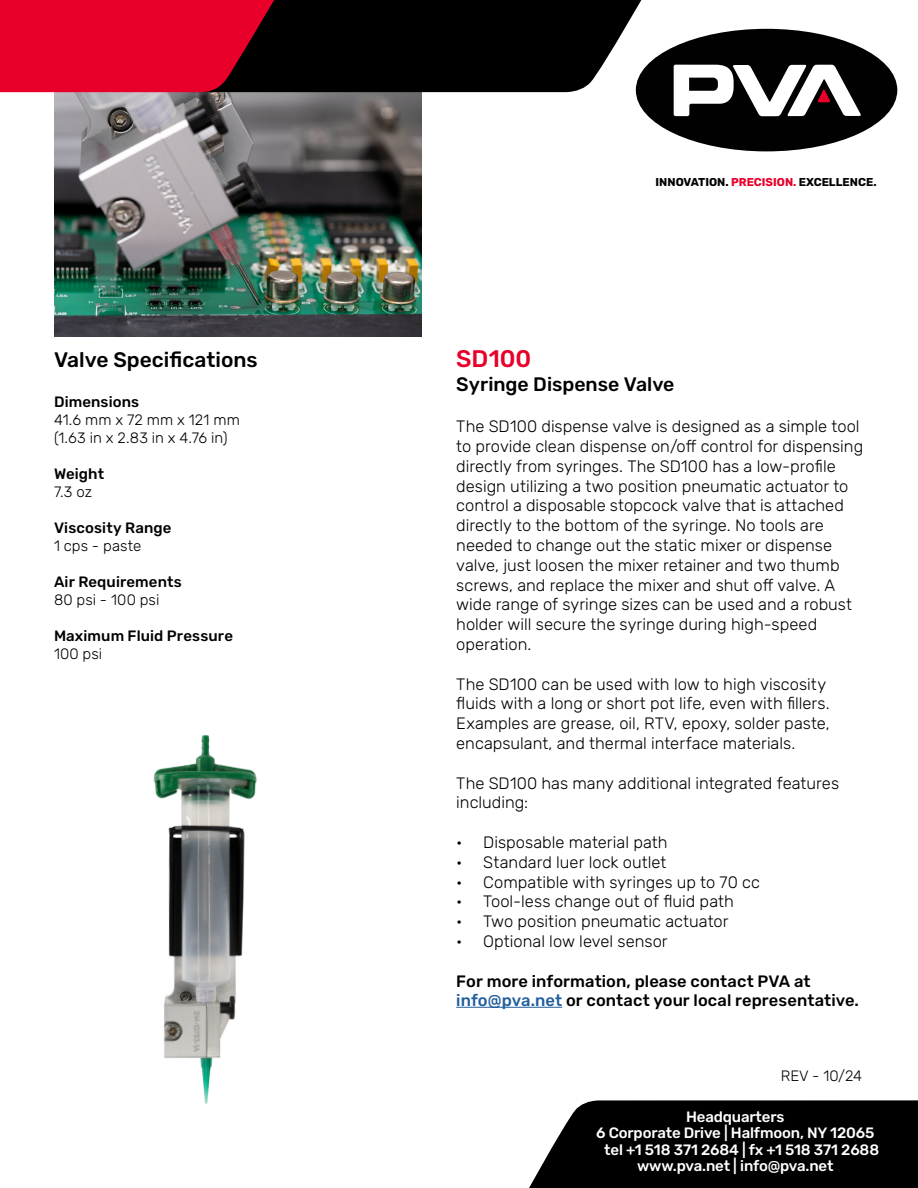
<style>
.page{position:relative;width:918px;height:1188px;background:#fff}
.page>*{position:absolute;margin:0;border:0;box-sizing:border-box;transform-origin:0 0}
.t1{font:500 24px "Rubik";letter-spacing:-.005em;color:#e8002a}
.t2{font:500 21px "Rubik";color:#000}
.t3{font:500 19.5px "Rubik";color:#000}
.t4{font:300 16.5px/19.8px "Rubik";color:#000}
.t5{font:500 16.5px/19.8px "Rubik";letter-spacing:.005em;color:#000}
.t6{font:500 15px/16.5px "Rubik";letter-spacing:-.01em;color:#fff;text-align:center}
.t7{font:300 15px/18px "Rubik";letter-spacing:.005em;color:#000}
.t8{font:500 15px "Rubik";letter-spacing:.005em;color:#000}
.t9{font:12px/13.5px "Arial";color:#fff}
.t10{font:700 11.4px "Rubik";color:#010101}
.s1{color:#e8002a}
.s2{color:#215e9e}
</style>
<div class="page">
<hr style="left:456px;top:1007px;width:106px;height:1px;background:#215e9e">
<img style="left:54px;top:93px;width:367px;height:244px">
<svg style="left:529px;top:1100px;width:389px;height:88px;background:#121212"></svg>
<div style="left:637px;top:30px;width:259px;height:120px;background:#010101;border-radius:50%"></div>
<svg style="left:674px;top:65px;width:187px;height:51px"></svg>
<svg style="left:0;top:0;width:656px;height:93px;background:#66101f"></svg>
<img style="left:153px;top:735px;width:104px;height:369px">
<p class="t2" style="left:54px;top:348px;width:205px">Valve Specifications</p>
<p class="t8" style="left:54px;top:393px;width:87px">Dimensions</p>
<p class="t7" style="left:54px;top:411px;width:187px">41.6 mm x 72 mm x 121 mm (1.63 in x 2.83 in x 4.76 in)</p>
<p class="t8" style="left:54px;top:465px;width:52px">Weight</p>
<p class="t7" style="left:54px;top:483px;width:40px">7.3 oz</p>
<p class="t8" style="left:54px;top:519px;width:119px">Viscosity Range</p>
<p class="t7" style="left:54px;top:537px;width:89px">1 cps - paste</p>
<p class="t8" style="left:54px;top:573px;width:129px">Air Requirements</p>
<p class="t7" style="left:54px;top:591px;width:107px">80 psi - 100 psi</p>
<p class="t8" style="left:54px;top:627px;width:181px">Maximum Fluid Pressure</p>
<p class="t7" style="left:54px;top:645px;width:50px">100 psi</p>
<p class="t10" style="left:656px;top:176px;width:223px">INNOVATION. <span class="s1">PRECISION.</span> EXCELLENCE.</p>
<h1 class="t1" style="left:456px;top:346px;width:76px">SD100</h1>
<p class="t3" style="left:456px;top:373px;width:220px">Syringe Dispense Valve</p>
<p class="t4" style="left:456px;top:417px;width:408px">The SD100 dispense valve is designed as a simple tool to provide clean dispense on/off control for dispensing directly from syringes. The SD100 has a low-profile design utilizing a two position pneumatic actuator to control a disposable stopcock valve that is attached directly to the bottom of the syringe. No tools are needed to change out the static mixer or dispense valve, just loosen the mixer retainer and two thumb screws, and replace the mixer and shut off valve. A wide range of syringe sizes can be used and a robust holder will secure the syringe during high-speed operation.</p>
<p class="t4" style="left:456px;top:674px;width:375px">The SD100 can be used with low to high viscosity fluids with a long or short pot life, even with fillers.<br>Examples are grease, oil, RTV, epoxy, solder paste, encapsulant, and thermal interface materials.</p>
<p class="t4" style="left:456px;top:773px;width:384px">The SD100 has many additional integrated features including:</p>
<p class="t4" style="left:456px;top:833px;width:213px">• Disposable material path</p>
<p class="t4" style="left:456px;top:853px;width:212px">• Standard luer lock outlet</p>
<p class="t4" style="left:456px;top:872px;width:305px">• Compatible with syringes up to 70 cc</p>
<p class="t4" style="left:456px;top:892px;width:279px">• Tool-less change out of fluid path</p>
<p class="t4" style="left:456px;top:912px;width:274px">• Two position pneumatic actuator</p>
<p class="t4" style="left:456px;top:932px;width:213px">• Optional low level sensor</p>
<p class="t5" style="left:456px;top:971px;width:404px">For more information, please contact PVA at <span class="s2">info@pva.net</span> or contact your local representative.</p>
<p class="t7" style="left:781px;top:1067px;width:83px">REV - 10/24</p>
<p class="t6" style="left:596px;top:1109px;width:285px">Headquarters<br>6 Corporate Drive | Halfmoon, NY 12065 tel +1 518 371 2684 | fx +1 518 371 2688 www.pva.net | info@pva.net</p>
<p class="t9" style="left:579px;top:1130px;width:265px;text-indent:10px">One Mustang Drive | Cohoes, NY 12047<br>tel 518 371 2684 | fx 518 371 2688 | www.pva.net</p>
</div>
